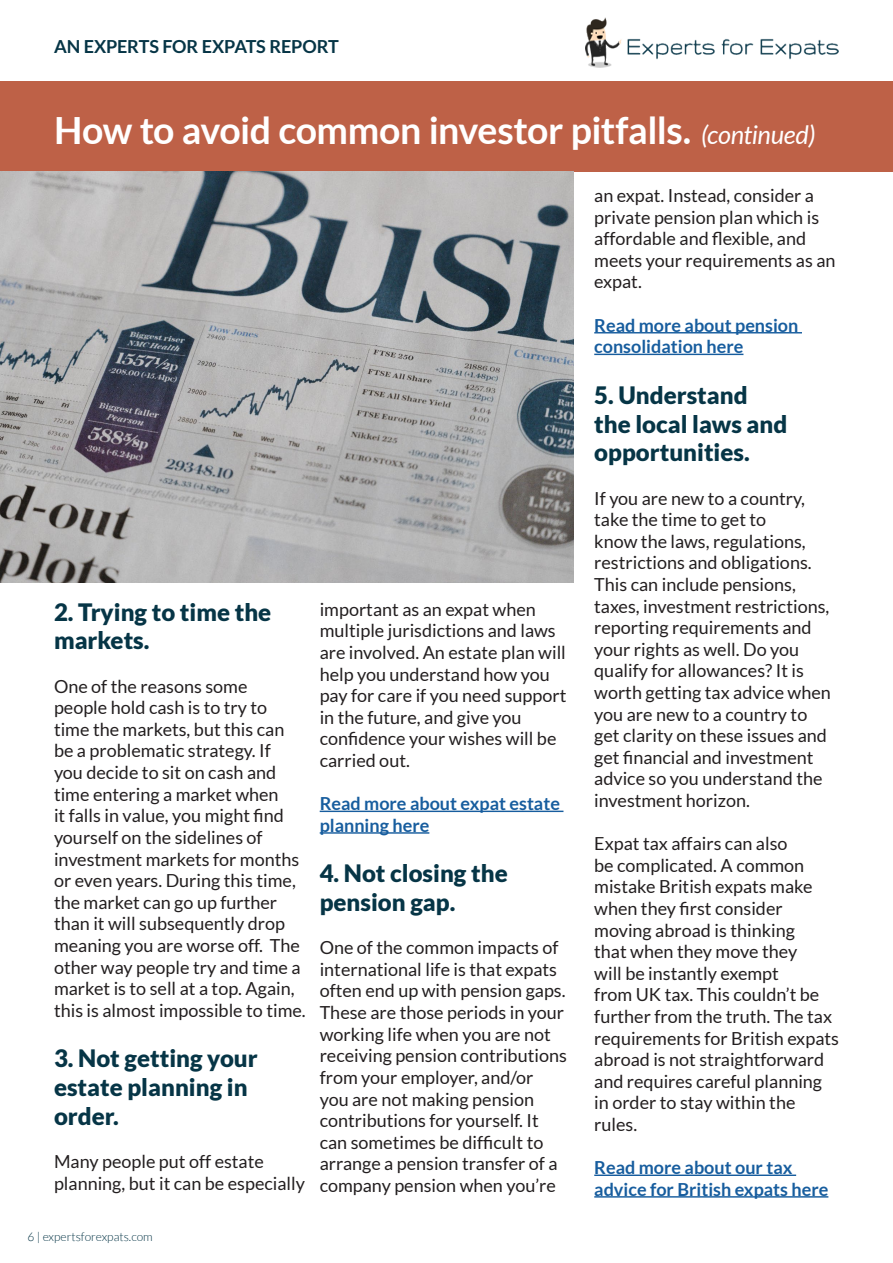
<style>
.page{position:relative;width:893px;height:1263px;background:#fff}
.page>*{position:absolute;margin:0;border:0;box-sizing:border-box;transform-origin:0 0}
.t1{font:700 37.5px "Lato";letter-spacing:-.015em;color:#fff}
.t2{font:900 24px/28.8px "Lato";color:#063546}
.t3{font:18px/21.6px "Lato";color:#231f20}
.t4{font:700 18px/21.6px "Lato";color:#175d9e}
.t5{font:700 18px "Lato";letter-spacing:-.01em;color:#063546}
.t6{font:300 12px "Lato";color:#063546}
.s1{font-weight:400;font-style:italic;font-size:25.5px}
</style>
<div class="page">
<hr style="left:320px;top:811px;width:243px;height:1px;background:#175d9e">
<hr style="left:320px;top:832px;width:109px;height:2px;background:#175d9e">
<img style="left:585px;top:17px;width:253px;height:50px">
<div style="left:0;top:81px;width:893px;height:91px;background:#be6147"></div>
<hr style="left:594px;top:332px;width:208px;height:1px;background:#175d9e">
<hr style="left:594px;top:354px;width:149px;height:1px;background:#175d9e">
<hr style="left:594px;top:1174px;width:202px;height:2px;background:#175d9e">
<hr style="left:594px;top:1196px;width:234px;height:1px;background:#175d9e">
<img style="left:0;top:172px;width:573px;height:411px">
<p class="t5" style="left:54px;top:36px;width:286px">AN EXPERTS FOR EXPATS REPORT</p>
<h1 class="t1" style="left:54px;top:109px;width:763px">How to avoid common investor pitfalls. <span class="s1">(continued)</span></h1>
<p class="t3" style="left:594px;top:185px;width:243px">an expat. Instead, consider a private pension plan which is affordable and flexible, and meets your requirements as an expat.</p>
<p class="t4" style="left:594px;top:314px;width:206px">Read more about pension consolidation here</p>
<h2 class="t2" style="left:594px;top:380px;width:195px">5. Understand the local laws and opportunities.</h2>
<p class="t3" style="left:594px;top:487px;width:238px">If you are new to a country, take the time to get to<br>know the laws, regulations, restrictions and obligations.<br>This can include pensions, taxes, investment restrictions, reporting requirements and your rights as well. Do you qualify for allowances? It is worth getting tax advice when you are new to a country to get clarity on these issues and get financial and investment advice so you understand the investment horizon.</p>
<p class="t3" style="left:594px;top:833px;width:246px">Expat tax affairs can also<br>be complicated. A common mistake British expats make when they first consider moving abroad is thinking<br>that when they move they<br>will be instantly exempt<br>from UK tax. This couldn’t be further from the truth. The tax requirements for British expats abroad is not straightforward and requires careful planning in order to stay within the rules.</p>
<p class="t4" style="left:594px;top:1156px;width:236px">Read more about our tax advice for British expats here</p>
<p class="t6" style="left:28px;top:1230px;width:127px">6 | expertsforexpats.com</p>
<h2 class="t2" style="left:54px;top:597px;width:219px">2. Trying to time the markets.</h2>
<p class="t3" style="left:54px;top:675px;width:253px">One of the reasons some<br>people hold cash is to try to time the markets, but this can be a problematic strategy. If<br>you decide to sit on cash and time entering a market when<br>it falls in value, you might find yourself on the sidelines of investment markets for months or even years. During this time, the market can go up further than it will subsequently drop meaning you are worse off. The other way people try and time a market is to sell at a top. Again, this is almost impossible to time.</p>
<h2 class="t2" style="left:54px;top:1043px;width:205px">3. Not getting your estate planning in order.</h2>
<p class="t3" style="left:54px;top:1150px;width:253px">Many people put off estate planning, but it can be especially</p>
<p class="t3" style="left:320px;top:598px;width:248px">important as an expat when multiple jurisdictions and laws are involved. An estate plan will help you understand how you pay for care if you need support in the future, and give you confidence your wishes will be carried out.</p>
<p class="t4" style="left:320px;top:793px;width:242px">Read more about expat estate planning here</p>
<h2 class="t2" style="left:320px;top:858px;width:190px">4. Not closing the pension gap.</h2>
<p class="t3" style="left:320px;top:937px;width:249px">One of the common impacts of international life is that expats often end up with pension gaps.<br>These are those periods in your working life when you are not receiving pension contributions from your employer, and/or you are not making pension contributions for yourself. It can sometimes be difficult to arrange a pension transfer of a company pension when you’re</p>
</div>
